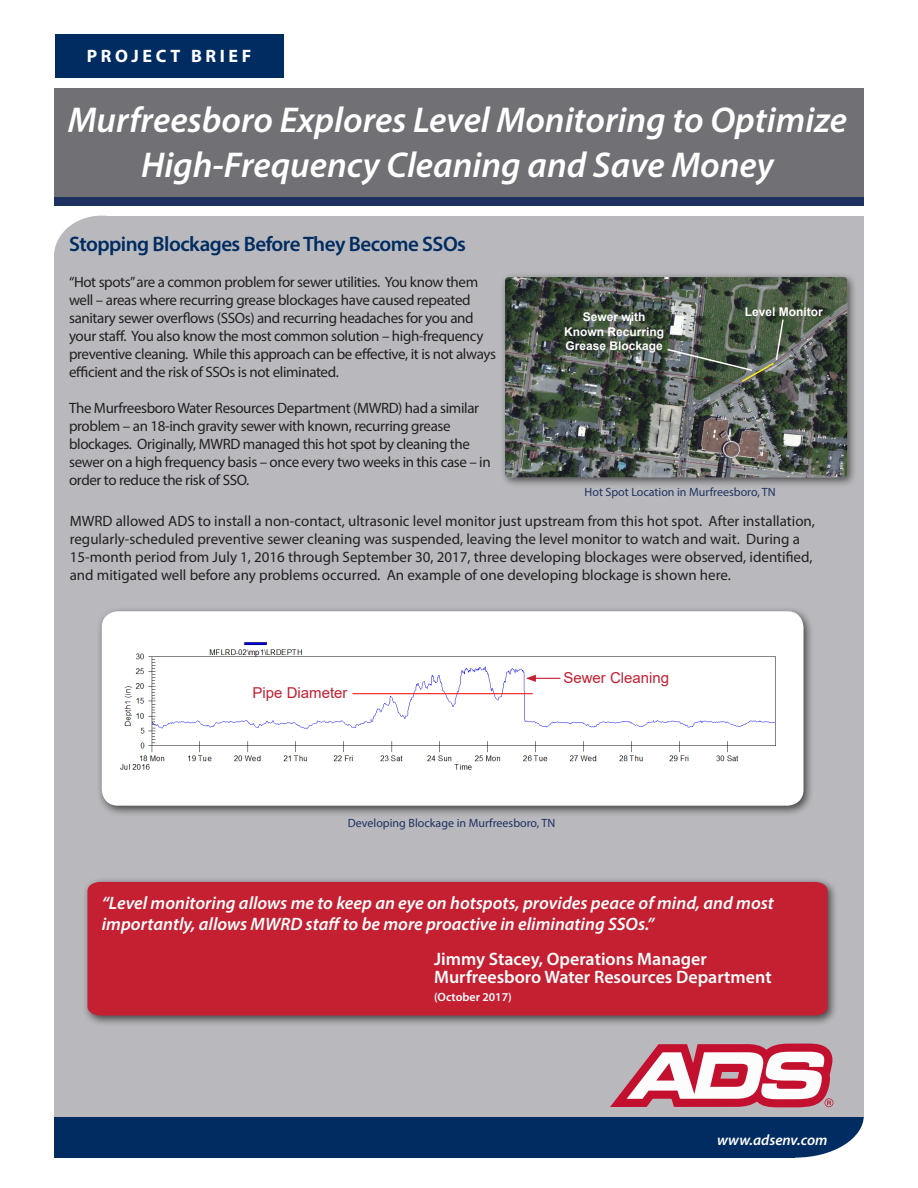
<style>
.page{position:relative;width:918px;height:1188px;background:#fff}
.page>*{position:absolute;margin:0;border:0;box-sizing:border-box;transform-origin:0 0}
.t1{font:italic 600 36px/45px "Myriad Pro";color:#fff;text-align:center}
.t2{font:600 21px "Myriad Pro";letter-spacing:-.025em;color:#002c62}
.t3{font:italic 600 18px/21px "Myriad Pro";color:#fff}
.t4{font:600 18px "Myriad Pro";color:#fff}
.t5{font:700 18px "Myriad Pro";letter-spacing:.2em;color:#fff}
.t6{font:15px/18px "Myriad Pro";letter-spacing:-.025em;color:#231f20}
.t7{font:15px/18px "Myriad Pro";color:#231f20}
.t8{font:15px "Arial";color:#c42032}
.t9{font:italic 600 15px "Myriad Pro";color:#fff}
.t10{font:12px "Myriad Pro";color:#1e3160}
.t11{font:700 12px "Arial";color:#fefcfd}
.t12{font:600 12px "Myriad Pro";color:#fff}
</style>
<div class="page">
<div style="left:54px;top:1109px;width:752px;height:36px;background:#002c62"></div>
<div style="left:726px;top:1073px;width:138px;height:85px;background:#002c62;border-radius:50%"></div>
<div style="left:102px;top:216px;width:762px;height:624px;background:#b9b9bd"></div>
<div style="left:54px;top:256px;width:810px;height:861px;background:#b9b9bd"></div>
<div style="left:54px;top:216px;width:95px;height:81px;background:#b9b9bd;border-radius:50%"></div>
<div style="left:55px;top:34px;width:229px;height:44px;background:#002c62"></div>
<div style="left:54px;top:1122px;width:740px;height:36px;background:#002c62"></div>
<div style="left:54px;top:88px;width:810px;height:109px;background:#717074"></div>
<div style="left:54px;top:197px;width:810px;height:8px;background:#1d3060"></div>
<svg style="left:610px;top:1044px;width:223px;height:63px"></svg>
<div style="left:82px;top:877px;width:757px;height:149px;background:#231f20;opacity:.75"></div>
<div style="left:87px;top:882px;width:741px;height:134px;background:#c42032"></div>
<div style="left:102px;top:895px;width:713px;height:54px;background:#c42032"></div>
<div style="left:96px;top:606px;width:719px;height:211px;background:#231f20;opacity:.75"></div>
<div style="left:102px;top:611px;width:702px;height:195px;background:#fff;border-radius:16px"></div>
<img style="left:503px;top:275px;width:352px;height:210px">
<img style="left:666px;top:318px;width:119px;height:65px">
<img style="left:120px;top:642px;width:656px;height:128px">
<hr style="left:352px;top:693px;width:181px;height:1px;background:#ee1d23">
<svg style="left:526px;top:675px;width:34px;height:7px"></svg>
<p class="t5" style="left:87px;top:44px;width:166px">PROJECT BRIEF</p>
<p class="t1" style="left:68px;top:97px;width:781px">Murfreesboro Explores Level Monitoring to Optimize<br>High-Frequency Cleaning and Save Money</p>
<p class="t2" style="left:69px;top:231px;width:398px">Stopping Blockages Before They Become SSOs</p>
<p class="t6" style="left:69px;top:273px;width:428px">“Hot spots” are a common problem for sewer utilities. You know them well – areas where recurring grease blockages have caused repeated sanitary sewer overflows (SSOs) and recurring headaches for you and your staff. You also know the most common solution – high-frequency preventive cleaning. While this approach can be effective, it is not always efficient and the risk of SSOs is not eliminated.</p>
<p class="t6" style="left:69px;top:399px;width:423px">The Murfreesboro Water Resources Department (MWRD) had a similar problem – an 18-inch gravity sewer with known, recurring grease blockages. Originally, MWRD managed this hot spot by cleaning the sewer on a high frequency basis – once every two weeks in this case – in order to reduce the risk of SSO.</p>
<p class="t11" style="left:583px;top:309px;width:64px">Sewer with</p>
<p class="t11" style="left:564px;top:323px;width:102px">Known Recurring</p>
<p class="t11" style="left:565px;top:338px;width:99px">Grease Blockage</p>
<p class="t11" style="left:745px;top:303px;width:80px">Level Monitor</p>
<p class="t10" style="left:585px;top:484px;width:193px">Hot Spot Location in Murfreesboro, TN</p>
<p class="t7" style="left:70px;top:512px;width:747px">MWRD allowed ADS to install a non-contact, ultrasonic level monitor just upstream from this hot spot. After installation, regularly-scheduled preventive sewer cleaning was suspended, leaving the level monitor to watch and wait. During a 15-month period from July 1, 2016 through September 30, 2017, three developing blockages were observed, identified, and mitigated well before any problems occurred. An example of one developing blockage is shown here.</p>
<p class="t8" style="left:253px;top:682px;width:97px">Pipe Diameter</p>
<p class="t8" style="left:563px;top:667px;width:107px">Sewer Cleaning</p>
<p class="t10" style="left:348px;top:816px;width:209px">Developing Blockage in Murfreesboro, TN</p>
<p class="t3" style="left:102px;top:892px;width:674px">“Level monitoring allows me to keep an eye on hotspots, provides peace of mind, and most importantly, allows MWRD staff to be more proactive in eliminating SSOs.”</p>
<p class="t4" style="left:434px;top:947px;width:274px">Jimmy Stacey, Operations Manager</p>
<p class="t4" style="left:434px;top:965px;width:339px">Murfreesboro Water Resources Department</p>
<p class="t12" style="left:434px;top:989px;width:79px">(October 2017)</p>
<p class="t9" style="left:717px;top:1131px;width:112px">www.adsenv.com</p>
</div>
